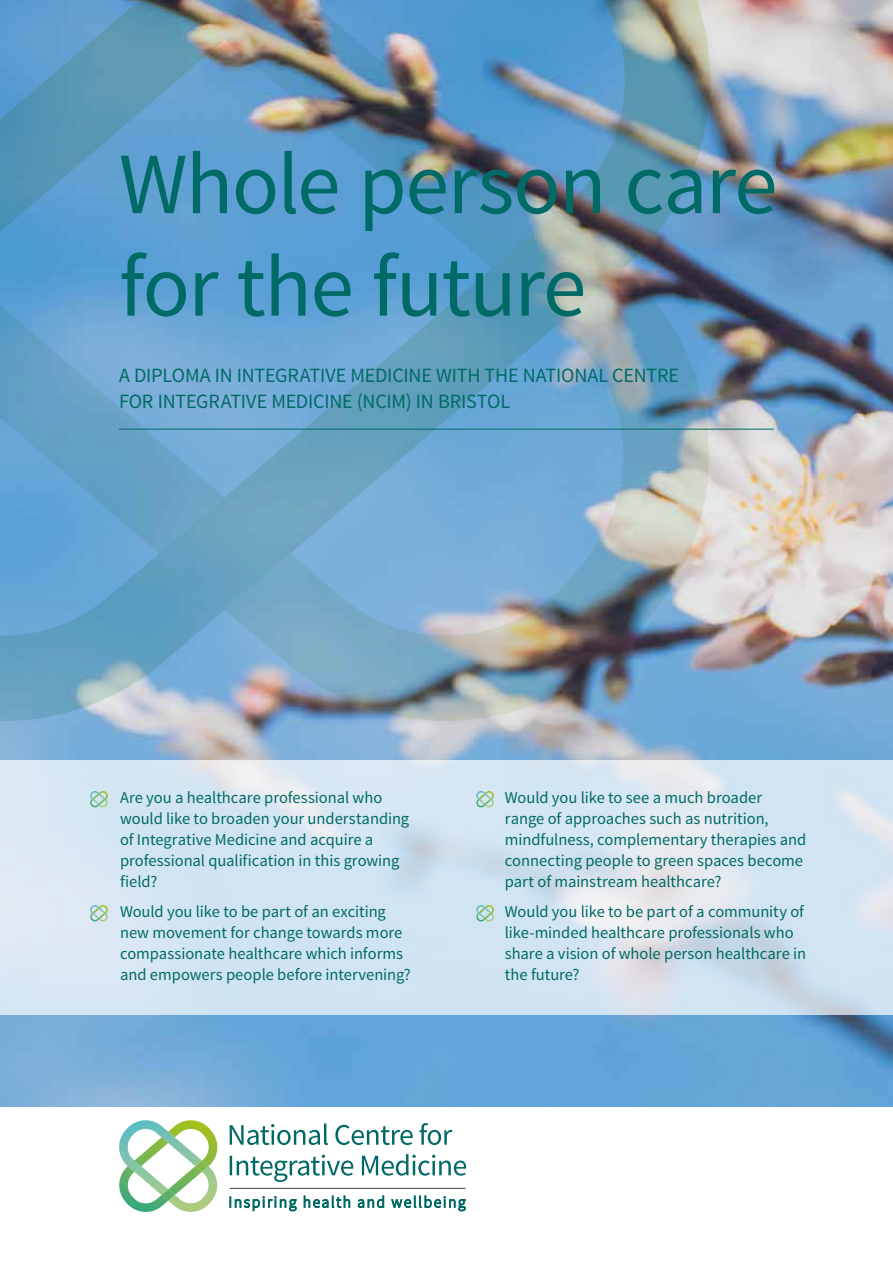
<style>
.page{position:relative;width:893px;height:1263px;background:#fff}
.page>*{position:absolute;margin:0;border:0;box-sizing:border-box;transform-origin:0 0}
.t1{font:87.45px/102.4px "Source Sans Pro";letter-spacing:-.02em;color:#006b66}
.t2{font:20.25px/26.2px "Source Sans Pro";letter-spacing:-.01em;color:#006b66}
.t3{font:16.5px/21px "Source Sans Pro";color:#006b66}
</style>
<div class="page">
<img style="left:0;top:0;width:893px;height:1106px">
<img style="left:558px;top:0;width:152px;height:269px">
<svg style="left:0;top:553px;width:225px;height:168px;background:#73aacc"></svg>
<svg style="left:0;top:0;width:225px;height:269px;background:#5c9bc7"></svg>
<img style="left:225px;top:269px;width:487px;height:452px">
<svg style="left:0;top:269px;width:225px;height:284px;background:#68a4d0"></svg>
<img style="left:225px;top:0;width:333px;height:269px">
<svg style="left:159px;top:497px;width:131px;height:113px;background:#6aa3c1"></svg>
<svg style="left:492px;top:212px;width:131px;height:113px;background:#809faa"></svg>
<img style="left:159px;top:0;width:131px;height:40px">
<svg style="left:119px;top:1120px;width:99px;height:92px"></svg>
<hr style="left:230px;top:1188px;width:236px;height:1px;background:#45413d">
<svg style="left:230px;top:1123px;width:222px;height:22px"></svg>
<svg style="left:230px;top:1154px;width:236px;height:28px"></svg>
<svg style="left:230px;top:1196px;width:236px;height:16px"></svg>
<hr style="left:119px;top:429px;width:655px;height:1px;background:#006b66">
<svg style="left:0;top:760px;width:893px;height:254px;background:#d5e4f1"></svg>
<svg style="left:90px;top:791px;width:18px;height:16px"></svg>
<svg style="left:90px;top:905px;width:18px;height:16px"></svg>
<svg style="left:476px;top:791px;width:18px;height:16px"></svg>
<svg style="left:476px;top:905px;width:18px;height:16px"></svg>
<h1 class="t1" style="left:119px;top:134px;width:660px">Whole person care for the future</h1>
<p class="t2" style="left:119px;top:362px;width:562px">A DIPLOMA IN INTEGRATIVE MEDICINE WITH THE NATIONAL CENTRE<br>FOR INTEGRATIVE MEDICINE (NCIM) IN BRISTOL</p>
<p class="t3" style="left:120px;top:788px;width:291px">Are you a healthcare professional who would like to broaden your understanding of Integrative Medicine and acquire a professional qualification in this growing field?</p>
<p class="t3" style="left:120px;top:901px;width:292px">Would you like to be part of an exciting new movement for change towards more compassionate healthcare which informs and empowers people before intervening?</p>
<p class="t3" style="left:505px;top:788px;width:303px">Would you like to see a much broader<br>range of approaches such as nutrition, mindfulness, complementary therapies and connecting people to green spaces become part of mainstream healthcare?</p>
<p class="t3" style="left:505px;top:901px;width:303px">Would you like to be part of a community of like-minded healthcare professionals who share a vision of whole person healthcare in the future?</p>
</div>
